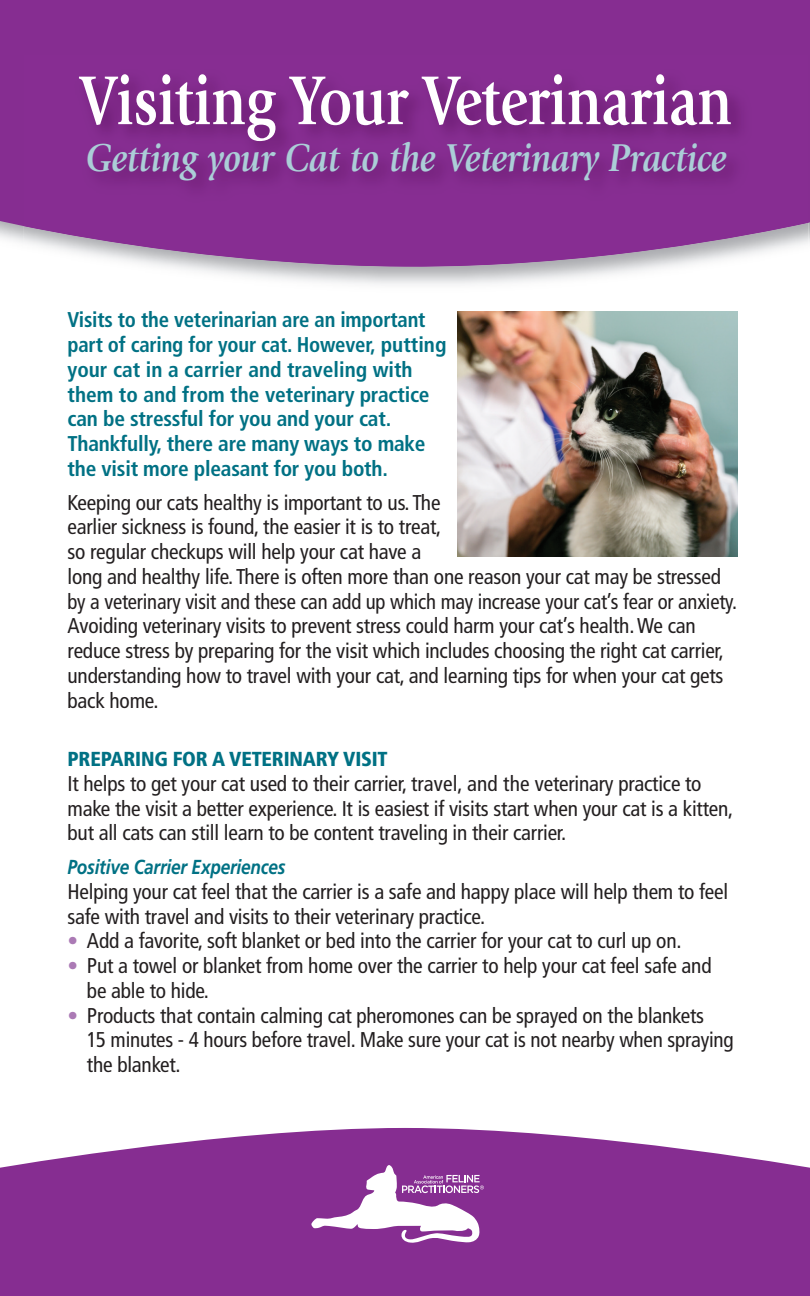
<style>
.page{position:relative;width:810px;height:1296px;background:#fff}
.page>*{position:absolute;margin:0;border:0;box-sizing:border-box;transform-origin:0 0}
.t1{font:700 72px "Giovanni";letter-spacing:-.01em;color:#fff;scale:.8 1}
.t2{font:italic 700 40.5px "Giovanni";letter-spacing:-.01em;color:#abced7;scale:.9 1}
.t3{font:condensed 21.38px/24.8px "Frutiger";letter-spacing:-.01em;color:#231f20}
.t4{font:700 condensed 21.38px/24.8px "Frutiger";letter-spacing:-.01em;color:#007184}
.t5{font:900 condensed 20.25px "Frutiger";letter-spacing:-.01em;color:#007184}
.t6{font:italic 700 20.25px "Frutiger";letter-spacing:-.01em;color:#007184;scale:.85 1}
.s1{color:#ab7ab5}
</style>
<div class="page">
<div style="left:0;top:0;width:810px;height:243px;background:#862d91"></div>
<svg style="left:0;top:1128px;width:810px;height:168px;background:#91419b"></svg>
<img style="left:178px;top:268px;width:560px;height:115px">
<img style="left:23px;top:55px;width:785px;height:213px">
<svg style="left:311px;top:1165px;width:173px;height:78px"></svg>
<img style="left:458px;top:311px;width:279px;height:245px">
<h1 class="t1" style="left:80px;top:72px;width:817px">Visiting Your Veterinarian</h1>
<h2 class="t2" style="left:86px;top:142px;width:713px">Getting your Cat to the Veterinary Practice</h2>
<p class="t4" style="left:68px;top:309px;width:380px">Visits to the veterinarian are an important part of caring for your cat. However, putting your cat in a carrier and traveling with them to and from the veterinary practice can be stressful for you and your cat.<br>Thankfully, there are many ways to make the visit more pleasant for you both.</p>
<p class="t3" style="left:68px;top:492px;width:671px">Keeping our cats healthy is important to us. The<br>earlier sickness is found, the easier it is to treat,<br>so regular checkups will help your cat have a<br>long and healthy life. There is often more than one reason your cat may be stressed by a veterinary visit and these can add up which may increase your cat’s fear or anxiety.<br>Avoiding veterinary visits to prevent stress could harm your cat’s health.We can reduce stress by preparing for the visit which includes choosing the right cat carrier, understanding how to travel with your cat, and learning tips for when your cat gets back home.</p>
<p class="t5" style="left:68px;top:751px;width:322px">PREPARING FOR A VETERINARY VISIT</p>
<p class="t3" style="left:68px;top:773px;width:667px">It helps to get your cat used to their carrier, travel, and the veterinary practice to make the visit a better experience. It is easiest if visits start when your cat is a kitten, but all cats can still learn to be content traveling in their carrier.</p>
<p class="t6" style="left:68px;top:859px;width:258px">Positive Carrier Experiences</p>
<p class="t3" style="left:68px;top:881px;width:662px">Helping your cat feel that the carrier is a safe and happy place will help them to feel safe with travel and visits to their veterinary practice.</p>
<p class="t3" style="left:68px;top:930px;width:616px"><span class="s1">•</span> Add a favorite, soft blanket or bed into the carrier for your cat to curl up on.</p>
<p class="t3" style="left:87px;top:955px;width:626px;text-indent:-19px"><span class="s1">•</span> Put a towel or blanket from home over the carrier to help your cat feel safe and be able to hide.</p>
<p class="t3" style="left:87px;top:1005px;width:648px;text-indent:-19px"><span class="s1">•</span> Products that contain calming cat pheromones can be sprayed on the blankets<br>15 minutes - 4 hours before travel. Make sure your cat is not nearby when spraying the blanket.</p>
</div>
